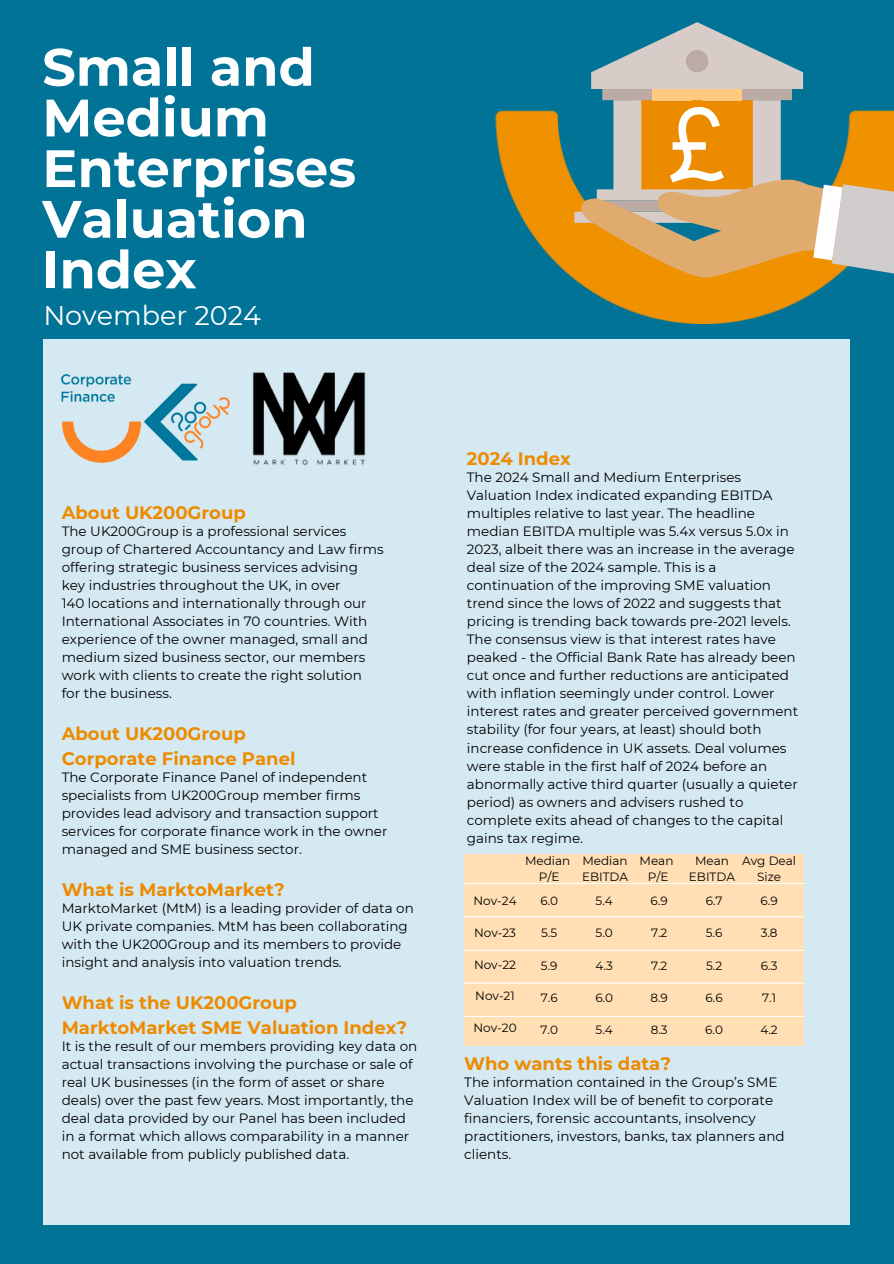
<style>
.page{position:relative;width:894px;height:1264px;background:#fff}
.page>*{position:absolute;margin:0;border:0;box-sizing:border-box;transform-origin:0 0}
.t1{font:700 52.5px/50.7px "Montserrat";color:#fff}
.t2{font:27px "Montserrat";color:#fff}
.t3{font:700 18px/24.8px "Montserrat";color:#ed8b00}
.t4{font:13.5px/18px "Montserrat";color:#000}
.t5{font:12px/16px "Montserrat";color:#000;text-align:center}
</style>
<div class="page">
<div style="left:0;top:0;width:893px;height:1263px;background:#007396"></div>
<div style="left:43px;top:339px;width:807px;height:885px;background:#d5e9f2"></div>
<img style="left:62px;top:374px;width:167px;height:88px">
<img style="left:252px;top:372px;width:114px;height:94px">
<img style="left:495px;top:110px;width:336px;height:213px">
<svg style="left:638px;top:22px;width:118px;height:28px"></svg>
<svg style="left:574px;top:50px;width:319px;height:231px"></svg>
<div style="left:464px;top:854px;width:339px;height:191px;background:#ffdfb3"></div>
<hr style="left:464px;top:883px;width:340px;height:1px;background:#fff">
<hr style="left:464px;top:916px;width:340px;height:1px;background:#fff">
<hr style="left:464px;top:949px;width:340px;height:1px;background:#fff">
<hr style="left:464px;top:982px;width:340px;height:1px;background:#fff">
<hr style="left:464px;top:1015px;width:340px;height:1px;background:#fff">
<h3 class="t1" style="left:42px;top:42px;width:315px">Small and<br>Medium<br>Enterprises<br>Valuation<br>Index</h3>
<h4 class="t2" style="left:43px;top:299px;width:219px">November 2024</h4>
<p class="t3" style="left:62px;top:500px;width:186px">About UK200Group</p>
<p class="t4" style="left:62px;top:522px;width:323px">The UK200Group is a professional services group of Chartered Accountancy and Law firms offering strategic business services advising key industries throughout the UK, in over<br>140 locations and internationally through our International Associates in 70 countries. With experience of the owner managed, small and medium sized business sector, our members work with clients to create the right solution</p>
<p class="t4" style="left:62px;top:684px;width:112px">for the business.</p>
<p class="t3" style="left:62px;top:721px;width:235px">About UK200Group<br>Corporate Finance Panel</p>
<p class="t4" style="left:62px;top:768px;width:327px">The Corporate Finance Panel of independent specialists from UK200Group member firms provides lead advisory and transaction support services for corporate finance work in the owner managed and SME business sector.</p>
<h3 class="t3" style="left:62px;top:877px;width:224px">What is MarktoMarket?</h3>
<h4 class="t4" style="left:62px;top:899px;width:353px">MarktoMarket (MtM) is a leading provider of data on UK private companies. MtM has been collaborating with the UK200Group and its members to provide insight and analysis into valuation trends.</h4>
<h3 class="t3" style="left:62px;top:990px;width:347px">What is the UK200Group<br>MarktoMarket SME Valuation Index?</h3>
<h4 class="t4" style="left:62px;top:1037px;width:357px">It is the result of our members providing key data on actual transactions involving the purchase or sale of real UK businesses (in the form of asset or share deals) over the past few years. Most importantly, the deal data provided by our Panel has been included in a format which allows comparability in a manner not available from publicly published data.</h4>
<h3 class="t3" style="left:466px;top:446px;width:105px">2024 Index</h3>
<h4 class="t4" style="left:466px;top:468px;width:333px">The 2024 Small and Medium Enterprises Valuation Index indicated expanding EBITDA multiples relative to last year. The headline median EBITDA multiple was 5.4x versus 5.0x in 2023, albeit there was an increase in the average deal size of the 2024 sample. This is a continuation of the improving SME valuation trend since the lows of 2022 and suggests that pricing is trending back towards pre-2021 levels.<br>The consensus view is that interest rates have peaked - the Official Bank Rate has already been cut once and further reductions are anticipated with inflation seemingly under control. Lower interest rates and greater perceived government stability (for four years, at least) should both increase confidence in UK assets. Deal volumes were stable in the first half of 2024 before an abnormally active third quarter (usually a quieter period) as owners and advisers rushed to complete exits ahead of changes to the capital gains tax regime.</h4>
<p class="t5" style="left:473px;top:892px;width:45px">Nov-24</p>
<p class="t5" style="left:474px;top:924px;width:43px">Nov-23</p>
<p class="t5" style="left:474px;top:956px;width:44px">Nov-22</p>
<p class="t5" style="left:475px;top:988px;width:41px">Nov-21</p>
<p class="t5" style="left:473px;top:1019px;width:45px">Nov-20</p>
<p class="t5" style="left:525px;top:852px;width:47px">Median</p>
<p class="t5" style="left:539px;top:868px;width:22px">P/E</p>
<p class="t5" style="left:540px;top:893px;width:19px">6.0</p>
<p class="t5" style="left:541px;top:925px;width:18px">5.5</p>
<p class="t5" style="left:541px;top:957px;width:18px">5.9</p>
<p class="t5" style="left:540px;top:989px;width:18px">7.6</p>
<p class="t5" style="left:540px;top:1021px;width:19px">7.0</p>
<p class="t5" style="left:582px;top:852px;width:48px;text-align:left">Median<br>EBITDA</p>
<p class="t5" style="left:639px;top:852px;width:35px">Mean</p>
<p class="t5" style="left:647px;top:868px;width:22px">P/E</p>
<p class="t5" style="left:595px;top:893px;width:19px">5.4</p>
<p class="t5" style="left:595px;top:925px;width:19px">5.0</p>
<p class="t5" style="left:595px;top:957px;width:19px">4.3</p>
<p class="t5" style="left:595px;top:989px;width:19px">6.0</p>
<p class="t5" style="left:595px;top:1021px;width:19px">5.4</p>
<p class="t5" style="left:650px;top:893px;width:19px">6.9</p>
<p class="t5" style="left:650px;top:925px;width:18px">7.2</p>
<p class="t5" style="left:650px;top:957px;width:18px">7.2</p>
<p class="t5" style="left:650px;top:989px;width:19px">8.9</p>
<p class="t5" style="left:650px;top:1021px;width:18px">8.3</p>
<p class="t5" style="left:688px;top:852px;width:48px">Mean<br>EBITDA</p>
<p class="t5" style="left:742px;top:852px;width:55px">Avg Deal<br>Size</p>
<p class="t5" style="left:705px;top:893px;width:18px">6.7</p>
<p class="t5" style="left:705px;top:925px;width:18px">5.6</p>
<p class="t5" style="left:706px;top:957px;width:18px">5.2</p>
<p class="t5" style="left:705px;top:989px;width:19px">6.6</p>
<p class="t5" style="left:705px;top:1021px;width:19px">6.0</p>
<p class="t5" style="left:760px;top:893px;width:19px">6.9</p>
<p class="t5" style="left:760px;top:925px;width:18px">3.8</p>
<p class="t5" style="left:760px;top:957px;width:18px">6.3</p>
<p class="t5" style="left:762px;top:989px;width:15px">7.1</p>
<p class="t5" style="left:760px;top:1021px;width:19px">4.2</p>
<h3 class="t3" style="left:464px;top:1050px;width:208px">Who wants this data?</h3>
<h4 class="t4" style="left:464px;top:1073px;width:322px">The information contained in the Group’s SME Valuation Index will be of benefit to corporate financiers, forensic accountants, insolvency practitioners, investors, banks, tax planners and clients.</h4>
</div>
